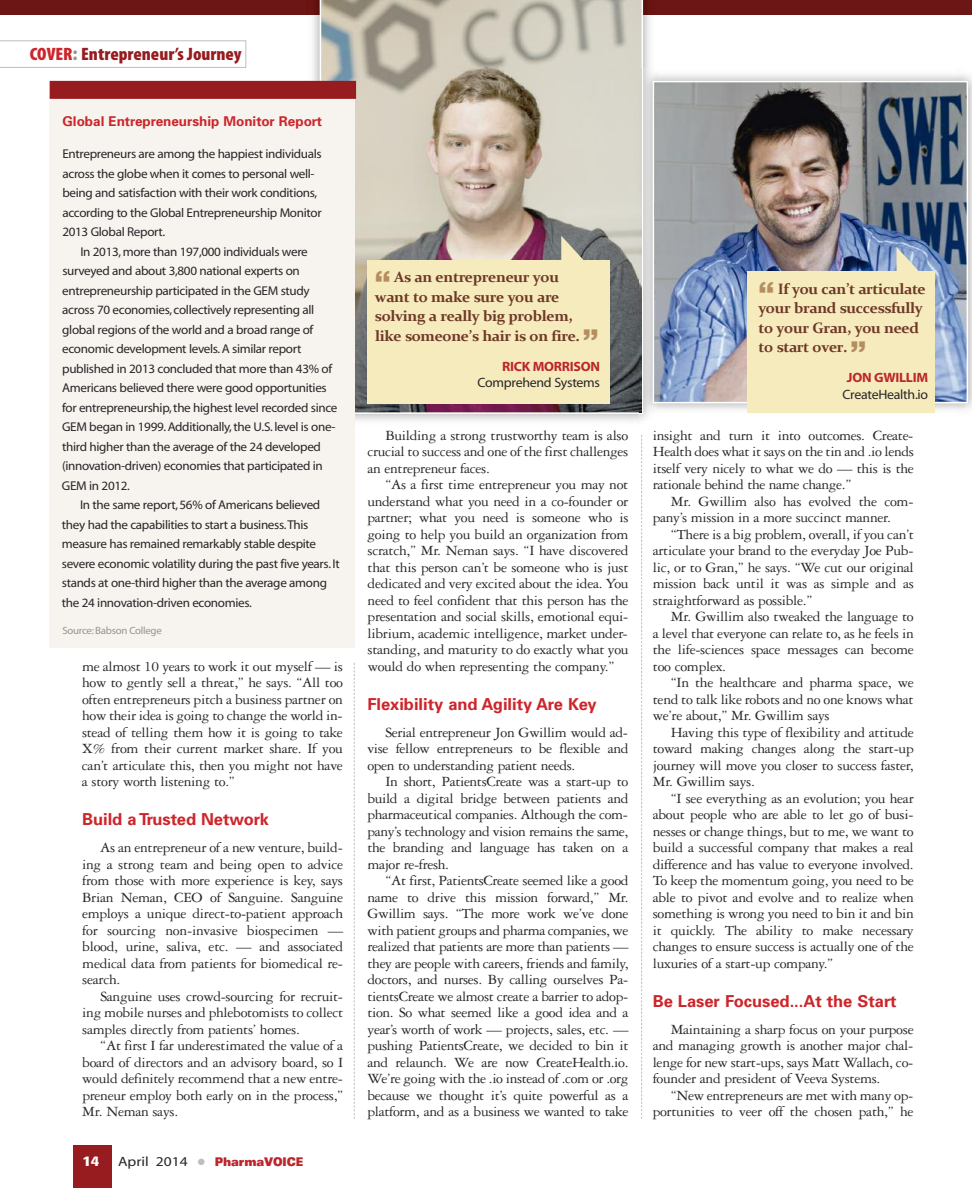
<style>
.page{position:relative;width:972px;height:1188px;background:#fff}
.page>*{position:absolute;margin:0;border:0;box-sizing:border-box;transform-origin:0 0}
.t1{font:18px "Myriad MM 830 wt 300 wd";color:#961c20;scale:1.05 1}
.t2{font:700 16.5px "Univers";color:#cc262b}
.t3{font:15px/16.5px "Garamond Three";letter-spacing:-.02em;color:#272627;text-align:justify}
.t4{font:700 15px/19.5px "Constantia";letter-spacing:-.025em;color:#6e3828}
.t5{font:700 13.5px "Univers";color:#cc262b}
.t6{font:13.5px "Myriad MM 400 wt 600 wd";letter-spacing:-.02em;color:#272627}
.t7{font:13.5px "Myriad MM 700 wt 600 wd";letter-spacing:-.02em;color:#bb262c}
.t8{font:700 condensed 13.5px "Univers";color:#fff;scale:1.4 1}
.t9{font:12.75px/19.5px "Myriad MM 400 wt 600 wd";letter-spacing:-.025em;color:#272627}
.t10{font:900 expanded 12px "Univers";letter-spacing:-.01em;color:#bb262c;scale:.75 1}
.t11{font:10.5px "Myriad MM 400 wt 600 wd";letter-spacing:-.025em;color:#939393}
.s1{color:#cc262b}
.s2{font-size:19.5px;color:#939393}
.s3{font-family:"Myriad MM 400 wt 600 wd";font-weight:400;font-stretch:normal;font-size:13.5px;color:#272627}
.s4{color:#bebebe}
.s5{font-family:"Helvetica";font-weight:900;font-size:30px;color:#b48e60}
</style>
<div class="page">
<div style="left:73px;top:1145px;width:39px;height:43px;background:#961c20"></div>
<div style="left:0;top:0;width:972px;height:14px;background:#6c1615"></div>
<svg style="left:0;top:40px;width:246px;height:28px"></svg>
<img style="left:307px;top:0;width:351px;height:421px">
<svg style="left:320px;top:0;width:323px;height:414px;background:#bab2a7"></svg>
<svg style="left:354px;top:663px;width:1px;height:456px"></svg>
<svg style="left:641px;top:435px;width:1px;height:684px"></svg>
<div style="left:367px;top:261px;width:243px;height:143px;background:#f6ebbd"></div>
<svg style="left:561px;top:236px;width:30px;height:25px"></svg>
<div style="left:50px;top:82px;width:305px;height:565px;background:#f7f4ef"></div>
<div style="left:50px;top:81px;width:306px;height:18px;background:#961c20"></div>
<img style="left:639px;top:68px;width:333px;height:350px">
<img style="left:639px;top:68px;width:4px;height:346px">
<img style="left:639px;top:68px;width:3px;height:344px">
<img style="left:656px;top:84px;width:309px;height:316px">
<div style="left:653px;top:81px;width:315px;height:322px;border:2px solid #fff"></div>
<div style="left:747px;top:272px;width:187px;height:141px;background:#f6ebbd"></div>
<svg style="left:896px;top:247px;width:30px;height:25px"></svg>
<p class="t1" style="left:30px;top:47px;width:203px"><span class="s1">COVER</span><span class="s2">:</span> Entrepreneur’s Journey</p>
<p class="t5" style="left:62px;top:116px;width:261px">Global Entrepreneurship Monitor Report</p>
<p class="t9" style="left:62px;top:146px;width:261px">Entrepreneurs are among the happiest individuals across the globe when it comes to personal well&shy;being and satisfaction with their work conditions, according to the Global Entrepreneurship Monitor 2013 Global Report.</p>
<p class="t9" style="left:62px;top:243px;width:277px;text-indent:18px">In 2013,more than 197,000 individuals were surveyed and about 3,800 national experts on entrepreneurship participated in the GEM study across 70 economies, collectively representing all global regions of the world and a broad range of economic development levels.A similar report published in 2013 concluded that more than 43% of Americans believed there were good opportunities for entrepreneurship,the highest level recorded since GEM began in 1999.Additionally,the U.S.level is one&shy;third higher than the average of the 24 developed (innovation-driven) economies that participated in GEM in 2012.</p>
<p class="t9" style="left:62px;top:496px;width:280px;text-indent:18px">In the same report,56% of Americans believed they had the capabilities to start a business.This measure has remained remarkably stable despite severe economic volatility during the past five years.It stands at one-third higher than the average among the 24 innovation-driven economies.</p>
<p class="t11" style="left:62px;top:627px;width:101px">Source:Babson College</p>
<p class="t3" style="left:82px;top:659px;width:263px">me almost 10 years to work it out myself — is how to gently sell a threat,” he says. “All too often entrepreneurs pitch a business partner on how their idea is going to change the world in&shy;stead of telling them how it is going to take X% from their current market share. If you can’t articulate this, then you might not have a story worth listening to.”</p>
<p class="t2" style="left:82px;top:813px;width:188px">Build a Trusted Network</p>
<p class="t3" style="left:82px;top:841px;width:263px;text-indent:18px">As an entrepreneur of a new venture, build&shy;ing a strong team and being open to advice from those with more experience is key, says Brian Neman, CEO of Sanguine. Sanguine employs a unique direct-to-patient approach for sourcing non-invasive biospecimen — blood, urine, saliva, etc. — and associated medical data from patients for biomedical re&shy;search.</p>
<p class="t3" style="left:82px;top:989px;width:263px;text-indent:18px">Sanguine uses crowd-sourcing for recruit&shy;ing mobile nurses and phlebotomists to collect samples directly from patients’ homes.</p>
<p class="t3" style="left:82px;top:1039px;width:263px;text-indent:18px">“At first I far underestimated the value of a board of directors and an advisory board, so I would definitely recommend that a new entre&shy;preneur employ both early on in the process,” Mr. Neman says.</p>
<p class="t8" style="left:83px;top:1156px;width:13px">14</p>
<p class="t10" style="left:118px;top:1157px;width:249px"><span class="s3">April 2014</span> <span class="s4">●</span> PharmaVOICE</p>
<p class="t4" style="left:375px;top:268px;width:225px"><span class="s5">“</span> As an entrepreneur you<br>want to make sure you are solving a really big problem, like someone’s hair is on fire. <span class="s5">”</span></p>
<p class="t7" style="left:502px;top:361px;width:100px">RICK MORRISON</p>
<p class="t6" style="left:478px;top:378px;width:124px">Comprehend Systems</p>
<p class="t3" style="left:367px;top:428px;width:263px;text-indent:18px">Building a strong trustworthy team is also crucial to success and one of the first challenges an entrepreneur faces.</p>
<p class="t3" style="left:367px;top:478px;width:263px;text-indent:18px">“As a first time entrepreneur you may not understand what you need in a co-founder or partner; what you need is someone who is going to help you build an organization from scratch,” Mr. Neman says. “I have discovered that this person can’t be someone who is just dedicated and very excited about the idea. You need to feel confident that this person has the presentation and social skills, emotional equi&shy;librium, academic intelligence, market under&shy;standing, and maturity to do exactly what you would do when representing the company.”</p>
<p class="t2" style="left:367px;top:698px;width:231px">Flexibility and Agility Are Key</p>
<p class="t3" style="left:367px;top:725px;width:263px;text-indent:18px">Serial entrepreneur Jon Gwillim would ad&shy;vise fellow entrepreneurs to be flexible and open to understanding patient needs.</p>
<p class="t3" style="left:367px;top:775px;width:263px;text-indent:18px">In short, PatientsCreate was a start-up to build a digital bridge between patients and pharmaceutical companies. Although the com&shy;pany’s technology and vision remains the same, the branding and language has taken on a major re-fresh.</p>
<p class="t3" style="left:368px;top:874px;width:263px;text-indent:18px">“At first, PatientsCreate seemed like a good name to drive this mission forward,” Mr.<br>Gwillim says. “The more work we’ve done with patient groups and pharma companies, we realized that patients are more than patients — they are people with careers, friends and family, doctors, and nurses. By calling ourselves Pa&shy;tientsCreate we almost create a barrier to adop&shy;tion. So what seemed like a good idea and a year’s worth of work — projects, sales, etc. — pushing PatientsCreate, we decided to bin it and relaunch. We are now CreateHealth.io.<br>We’re going with the .io instead of .com or .org because we thought it’s quite powerful as a platform, and as a business we wanted to take</p>
<p class="t4" style="left:758px;top:279px;width:169px"><span class="s5">“</span> If you can’t articulate your brand successfully to your Gran, you need to start over. <span class="s5">”</span></p>
<p class="t7" style="left:847px;top:373px;width:83px">JON GWILLIM</p>
<p class="t6" style="left:842px;top:389px;width:87px">CreateHealth.io</p>
<p class="t3" style="left:653px;top:428px;width:263px">insight and turn it into outcomes. Create-Health does what it says on the tin and .io lends itself very nicely to what we do — this is the rationale behind the name change.”</p>
<p class="t3" style="left:653px;top:494px;width:262px;text-indent:18px">Mr. Gwillim also has evolved the com&shy;pany’s mission in a more succinct manner.</p>
<p class="t3" style="left:653px;top:527px;width:263px;text-indent:18px">“There is a big problem, overall, if you can’t articulate your brand to the everyday Joe Pub&shy;lic, or to Gran,” he says. “We cut our original mission back until it was as simple and as straightforward as possible.”</p>
<p class="t3" style="left:653px;top:610px;width:263px;text-indent:18px">Mr. Gwillim also tweaked the language to a level that everyone can relate to, as he feels in the life-sciences space messages can become too complex.</p>
<p class="t3" style="left:653px;top:676px;width:263px;text-indent:18px">“In the healthcare and pharma space, we tend to talk like robots and no one knows what we’re about,” Mr. Gwillim says</p>
<p class="t3" style="left:653px;top:725px;width:263px;text-indent:18px">Having this type of flexibility and attitude toward making changes along the start-up journey will move you closer to success faster, Mr. Gwillim says.</p>
<p class="t3" style="left:653px;top:791px;width:263px;text-indent:18px">“I see everything as an evolution; you hear about people who are able to let go of busi&shy;nesses or change things, but to me, we want to build a successful company that makes a real difference and has value to everyone involved.<br>To keep the momentum going, you need to be able to pivot and evolve and to realize when something is wrong you need to bin it and bin it quickly. The ability to make necessary changes to ensure success is actually one of the luxuries of a start-up company.”</p>
<p class="t2" style="left:653px;top:995px;width:245px">Be Laser Focused...At the Start</p>
<p class="t3" style="left:653px;top:1022px;width:263px;text-indent:18px">Maintaining a sharp focus on your purpose and managing growth is another major chal&shy;lenge for new start-ups, says Matt Wallach, co&shy;founder and president of Veeva Systems.</p>
<p class="t3" style="left:653px;top:1088px;width:262px;text-align:right">“New entrepreneurs are met with many op&shy;portunities to veer off the chosen path,” he</p>
</div>
